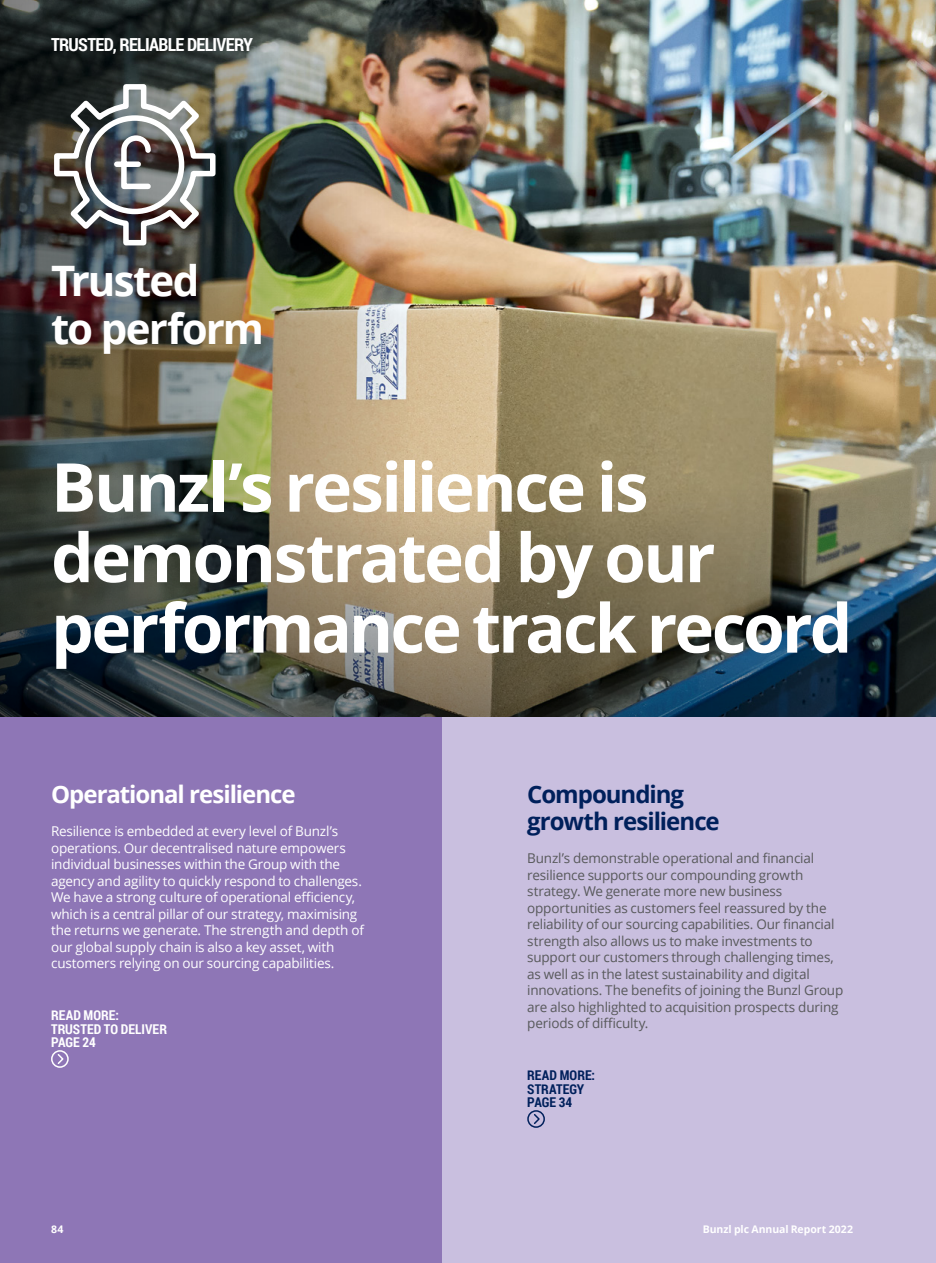
<style>
.page{position:relative;width:936px;height:1263px;background:#fff}
.page>*{position:absolute;margin:0;border:0;box-sizing:border-box;transform-origin:0 0}
.t1{font:700 67.5px/70.5px "Open Sans";letter-spacing:-.04em;color:#fff}
.t2{font:700 42px/48px "Open Sans";letter-spacing:-.04em;color:#fff}
.t3{font:700 24px/27px "Open Sans";letter-spacing:-.045em;color:#00205b}
.t4{font:700 24px "Open Sans";letter-spacing:-.045em;color:#fff}
.t5{font:700 18px "Roboto Condensed";letter-spacing:-.035em;color:#fff}
.t6{font:13.5px/16.5px "Open Sans";letter-spacing:-.015em;color:#58595b}
.t7{font:13.5px/16.5px "Open Sans";letter-spacing:-.015em;color:#fff}
.t8{font:700 13.5px/13.5px "Roboto Condensed";color:#fff}
.t9{font:700 13.5px/13.5px "Roboto Condensed";color:#00205b}
.t10{font:700 10.5px "Open Sans";color:#fff}
</style>
<div class="page">
<img style="left:510px;top:0;width:425px;height:374px">
<img style="left:0;top:0;width:510px;height:374px">
<img style="left:0;top:374px;width:935px;height:344px">
<div style="left:0;top:718px;width:459px;height:545px;background:#8e76b6"></div>
<div style="left:442px;top:718px;width:493px;height:545px;background:#c9bfdf"></div>
<div style="left:51px;top:1050px;width:18px;height:18px;border:2px solid #fff;border-radius:50%"></div>
<svg style="left:56px;top:1052px;width:9px;height:13px"></svg>
<div style="left:527px;top:1110px;width:18px;height:18px;border:2px solid #00205b;border-radius:50%"></div>
<svg style="left:532px;top:1112px;width:9px;height:13px"></svg>
<img style="left:51px;top:81px;width:167px;height:167px">
<h3 class="t5" style="left:51px;top:32px;width:204px">TRUSTED, RELIABLE DELIVERY</h3>
<h2 class="t2" style="left:51px;top:255px;width:215px">Trusted<br>to perform</h2>
<h1 class="t1" style="left:51px;top:450px;width:802px">Bunzl’s resilience is demonstrated by our performance track record</h1>
<h3 class="t4" style="left:51px;top:777px;width:246px">Operational resilience</h3>
<p class="t7" style="left:51px;top:822px;width:314px">Resilience is embedded at every level of Bunzl’s operations. Our decentralised nature empowers individual businesses within the Group with the agency and agility to quickly respond to challenges.<br>We have a strong culture of operational efficiency, which is a central pillar of our strategy, maximising the returns we generate. The strength and depth of our global supply chain is also a key asset, with customers relying on our sourcing capabilities.</p>
<p class="t8" style="left:51px;top:1008px;width:117px">READ MORE:<br>TRUSTED TO DELIVER<br>PAGE 24</p>
<h3 class="t3" style="left:527px;top:780px;width:194px">Compounding growth resilience</h3>
<p class="t6" style="left:527px;top:849px;width:317px">Bunzl’s demonstrable operational and financial resilience supports our compounding growth strategy. We generate more new business opportunities as customers feel reassured by the reliability of our sourcing capabilities. Our financial strength also allows us to make investments to support our customers through challenging times, as well as in the latest sustainability and digital innovations. The benefits of joining the Bunzl Group are also highlighted to acquisition prospects during periods of difficulty.</p>
<p class="t9" style="left:527px;top:1068px;width:69px">READ MORE:<br>STRATEGY<br>PAGE 34</p>
<p class="t10" style="left:51px;top:1221px;width:14px">84</p>
<p class="t10" style="left:702px;top:1221px;width:152px">Bunzl plc Annual Report 2022</p>
</div>
